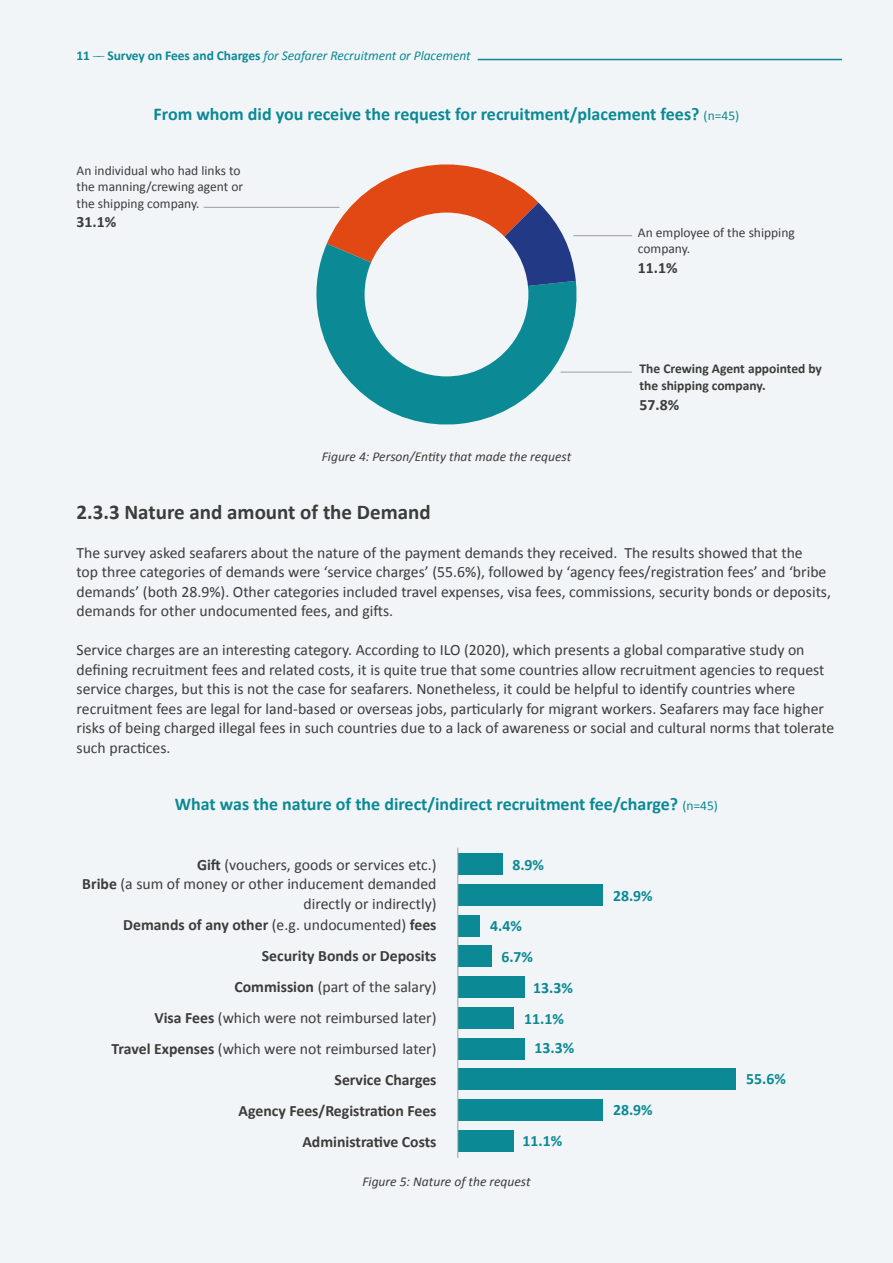
<style>
.page{position:relative;width:893px;height:1263px;background:#f1f5f7}
.page>*{position:absolute;margin:0;border:0;box-sizing:border-box;transform-origin:0 0}
.t1{font:700 21px "Calibri";color:#3c3c3b}
.t2{font:700 18px "Calibri";color:#0b8995}
.t3{font:15.75px/19.5px "Calibri";color:#3c3c3b}
.t4{font:700 15.75px/31px "Calibri";color:#3c3c3b;text-align:right}
.t5{font:700 15.75px/30.9px "Calibri";color:#0b8995}
.t6{font:13.5px/16.5px "Calibri";color:#3c3c3b}
.t7{font:italic 13.5px "Calibri";color:#3c3c3b}
.t8{font:italic 13.5px "Calibri";letter-spacing:-.005em;color:#0b8995}
.t9{font:700 13.5px/17.2px "Calibri";color:#3c3c3b}
.s1{font-weight:700;font-style:normal}
.s2{font-weight:300;font-style:normal}
.s3{font-weight:400;font-size:13.5px}
.s4{font-weight:700}
.s5{font-weight:400}
</style>
<div class="page">
<hr style="left:478px;top:59px;width:364px;height:1px;background:#0b8995">
<hr style="left:204px;top:207px;width:135px;height:1px;background:#9d9d9c">
<hr style="left:561px;top:372px;width:71px;height:1px;background:#9d9d9c">
<hr style="left:573px;top:235px;width:59px;height:1px;background:#9d9d9c">
<svg style="left:316px;top:244px;width:267px;height:181px;fill:#0b8995"></svg>
<svg style="left:327px;top:164px;width:249px;height:130px"></svg>
<div style="left:365px;top:213px;width:163px;height:163px;background:#f1f5f7;border-radius:50%"></div>
<div style="left:458px;top:854px;width:44px;height:21px;background:#0b8995"></div>
<div style="left:458px;top:884px;width:144px;height:22px;background:#0b8995"></div>
<div style="left:458px;top:915px;width:22px;height:21px;background:#0b8995"></div>
<div style="left:458px;top:946px;width:33px;height:21px;background:#0b8995"></div>
<div style="left:458px;top:1007px;width:55px;height:21px;background:#0b8995"></div>
<div style="left:458px;top:1038px;width:66px;height:21px;background:#0b8995"></div>
<div style="left:458px;top:1069px;width:278px;height:21px;background:#0b8995"></div>
<div style="left:458px;top:1099px;width:144px;height:22px;background:#0b8995"></div>
<div style="left:458px;top:1130px;width:55px;height:21px;background:#0b8995"></div>
<div style="left:458px;top:976px;width:66px;height:22px;background:#0b8995"></div>
<hr style="left:457px;top:848px;width:1px;height:310px;background:#9d9d9c">
<p class="t8" style="left:77px;top:46px;width:396px"><span class="s1">11</span> <span class="s2">––</span> <span class="s1">Survey on Fees and Charges</span> for Seafarer Recruitment or Placement</p>
<p class="t2" style="left:154px;top:101px;width:587px">From whom did you receive the request for recruitment/placement fees? <span class="s3">(n=45)</span></p>
<p class="t6" style="left:77px;top:161px;width:168px">An individual who had links to the manning/crewing agent or the shipping company.</p>
<p class="t4" style="left:77px;top:206px;width:41px">31.1%</p>
<p class="t7" style="left:322px;top:447px;width:251px">Figure 4: Person/Entity that made the request</p>
<p class="t6" style="left:638px;top:224px;width:158px">An employee of the shipping company.</p>
<p class="t4" style="left:638px;top:252px;width:41px">11.1%</p>
<p class="t9" style="left:639px;top:359px;width:184px">The Crewing Agent appointed by the shipping company.</p>
<p class="t4" style="left:639px;top:388px;width:41px">57.8%</p>
<h1 class="t1" style="left:77px;top:497px;width:356px">2.3.3 Nature and amount of the Demand</h1>
<p class="t3" style="left:77px;top:542px;width:756px">The survey asked seafarers about the nature of the payment demands they received. The results showed that the<br>top three categories of demands were ‘service charges’ (55.6%), followed by ‘agency fees/registration fees’ and ‘bribe demands’ (both 28.9%). Other categories included travel expenses, visa fees, commissions, security bonds or deposits, demands for other undocumented fees, and gifts.</p>
<p class="t3" style="left:77px;top:640px;width:759px">Service charges are an interesting category. According to ILO (2020), which presents a global comparative study on defining recruitment fees and related costs, it is quite true that some countries allow recruitment agencies to request service charges, but this is not the case for seafarers. Nonetheless, it could be helpful to identify countries where recruitment fees are legal for land-based or overseas jobs, particularly for migrant workers. Seafarers may face higher risks of being charged illegal fees in such countries due to a lack of awareness or social and cultural norms that tolerate such practices.</p>
<p class="t2" style="left:175px;top:791px;width:545px">What was the nature of the direct/indirect recruitment fee/charge? <span class="s3">(n=45)</span></p>
<p class="t3" style="left:82px;top:854px;width:356px;text-align:right"><span class="s4">Gift</span> (vouchers, goods or services etc.)<br><span class="s4">Bribe</span> (a sum of money or other inducement demanded directly or indirectly)</p>
<p class="t4" style="left:112px;top:909px;width:326px">Demands of any other <span class="s5">(e.g. undocumented)</span> fees Security Bonds or Deposits<br>Commission <span class="s5">(part of the salary)<br></span>Visa Fees <span class="s5">(which were not reimbursed later)<br></span>Travel Expenses <span class="s5">(which were not reimbursed later)<br></span>Service Charges<br>Agency Fees/Registration Fees<br>Administrative Costs</p>
<p class="t5" style="left:512px;top:848px;width:33px">8.9%</p>
<p class="t5" style="left:501px;top:910px;width:33px;text-indent:-11px">4.4%<br>6.7%</p>
<p class="t5" style="left:533px;top:972px;width:41px">13.3%</p>
<p class="t5" style="left:534px;top:1003px;width:41px;line-height:29.2px;text-indent:-10px">11.1%<br>13.3%</p>
<p class="t5" style="left:523px;top:1125px;width:41px">11.1%</p>
<p class="t7" style="left:362px;top:1172px;width:170px">Figure 5: Nature of the request</p>
<p class="t5" style="left:613px;top:879px;width:41px">28.9%</p>
<p class="t5" style="left:613px;top:1093px;width:41px">28.9%</p>
<p class="t5" style="left:746px;top:1063px;width:41px">55.6%</p>
</div>
